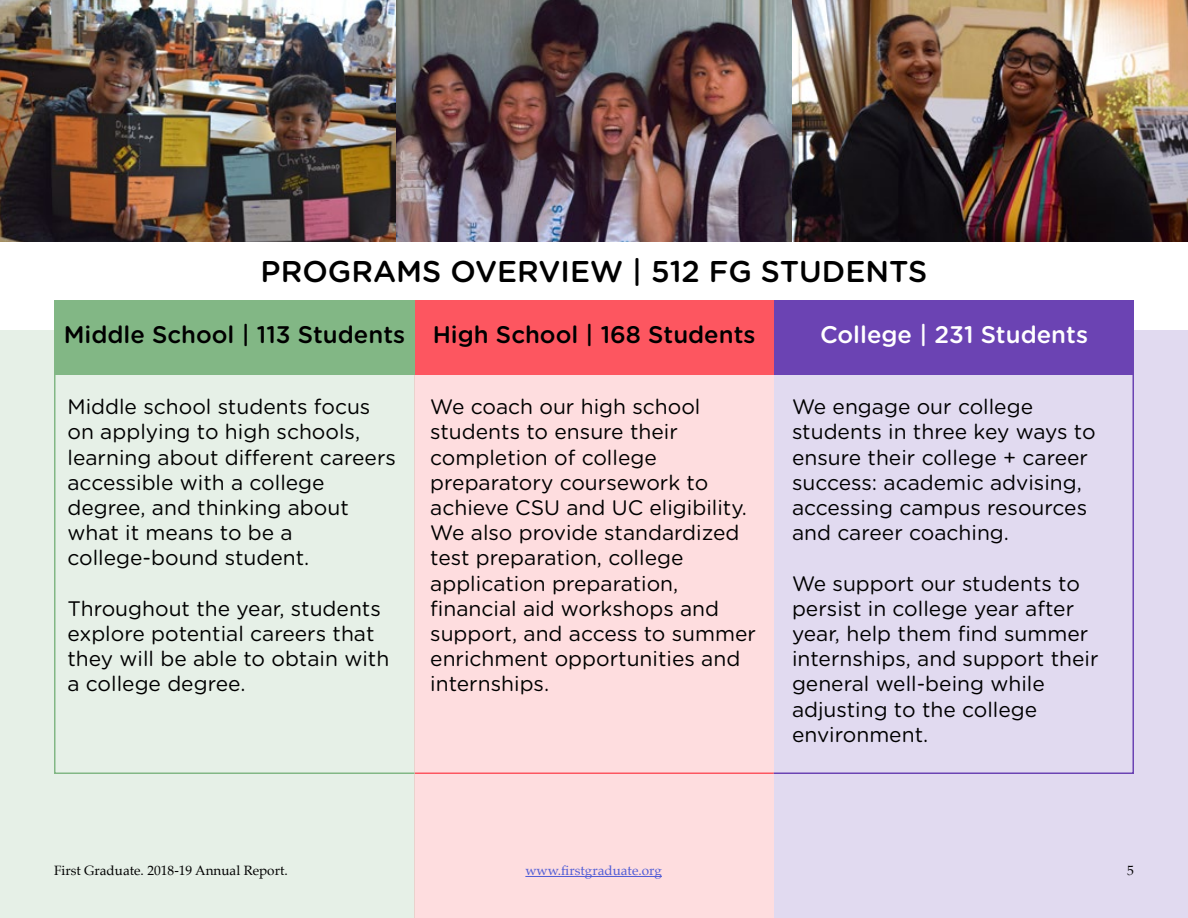
<style>
.page{position:relative;width:1188px;height:918px;background:#fff}
.page>*{position:absolute;margin:0;border:0;box-sizing:border-box;transform-origin:0 0}
.t1{font:500 30px "Gotham Rounded";color:#000}
.t2{font:500 24px "Gotham Rounded";color:#000}
.t3{font:500 24px "Gotham Rounded";color:#fff}
.t4{font:21px/25.2px "Gotham Rounded";color:#000}
.t5{font:13.5px "Palatino";color:#000}
.t6{font:13.5px "Palatino";color:#4f5cd6}
</style>
<div class="page">
<img style="left:0;top:0;width:1188px;height:242px">
<div style="left:0;top:330px;width:415px;height:587px;background:#e6f0e7"></div>
<div style="left:415px;top:330px;width:359px;height:587px;background:#fedddf"></div>
<div style="left:774px;top:330px;width:414px;height:587px;background:#e1daf0"></div>
<div style="left:54px;top:300px;width:361px;height:75px;background:#82b785"></div>
<div style="left:415px;top:300px;width:359px;height:75px;background:#fd5660"></div>
<div style="left:774px;top:300px;width:360px;height:75px;background:#6b43b3"></div>
<hr style="left:415px;top:772px;width:359px;height:2px;background:#fd5660">
<svg style="left:772px;top:375px;width:362px;height:399px"></svg>
<svg style="left:54px;top:375px;width:362px;height:400px"></svg>
<hr style="left:525px;top:876px;width:137px;height:1px;background:#4f5cd6">
<h1 class="t1" style="left:261px;top:250px;width:668px">PROGRAMS OVERVIEW | 512 FG STUDENTS</h1>
<p class="t2" style="left:64px;top:318px;width:343px">Middle School | 113 Students</p>
<p class="t4" style="left:68px;top:393px;width:330px">Middle school students focus on applying to high schools, learning about different careers accessible with a college degree, and thinking about what it means to be a college-bound student.</p>
<p class="t4" style="left:68px;top:595px;width:323px">Throughout the year, students explore potential careers that they will be able to obtain with a college degree.</p>
<p class="t2" style="left:433px;top:318px;width:324px">High School | 168 Students</p>
<p class="t3" style="left:820px;top:318px;width:270px">College | 231 Students</p>
<p class="t4" style="left:430px;top:393px;width:327px">We coach our high school students to ensure their completion of college preparatory coursework to achieve CSU and UC eligibility.<br>We also provide standardized test preparation, college application preparation, financial aid workshops and support, and access to summer enrichment opportunities and internships.</p>
<p class="t4" style="left:792px;top:393px;width:305px">We engage our college students in three key ways to ensure their college + career success: academic advising, accessing campus resources and career coaching.</p>
<p class="t4" style="left:792px;top:570px;width:308px">We support our students to persist in college year after year, help them find summer internships, and support their general well-being while adjusting to the college environment.</p>
<p class="t5" style="left:54px;top:859px;width:235px">First Graduate. 2018-19 Annual Report.</p>
<p class="t6" style="left:525px;top:859px;width:138px">www.firstgraduate.org</p>
<p class="t5" style="left:1127px;top:859px;width:8px">5</p>
</div>
